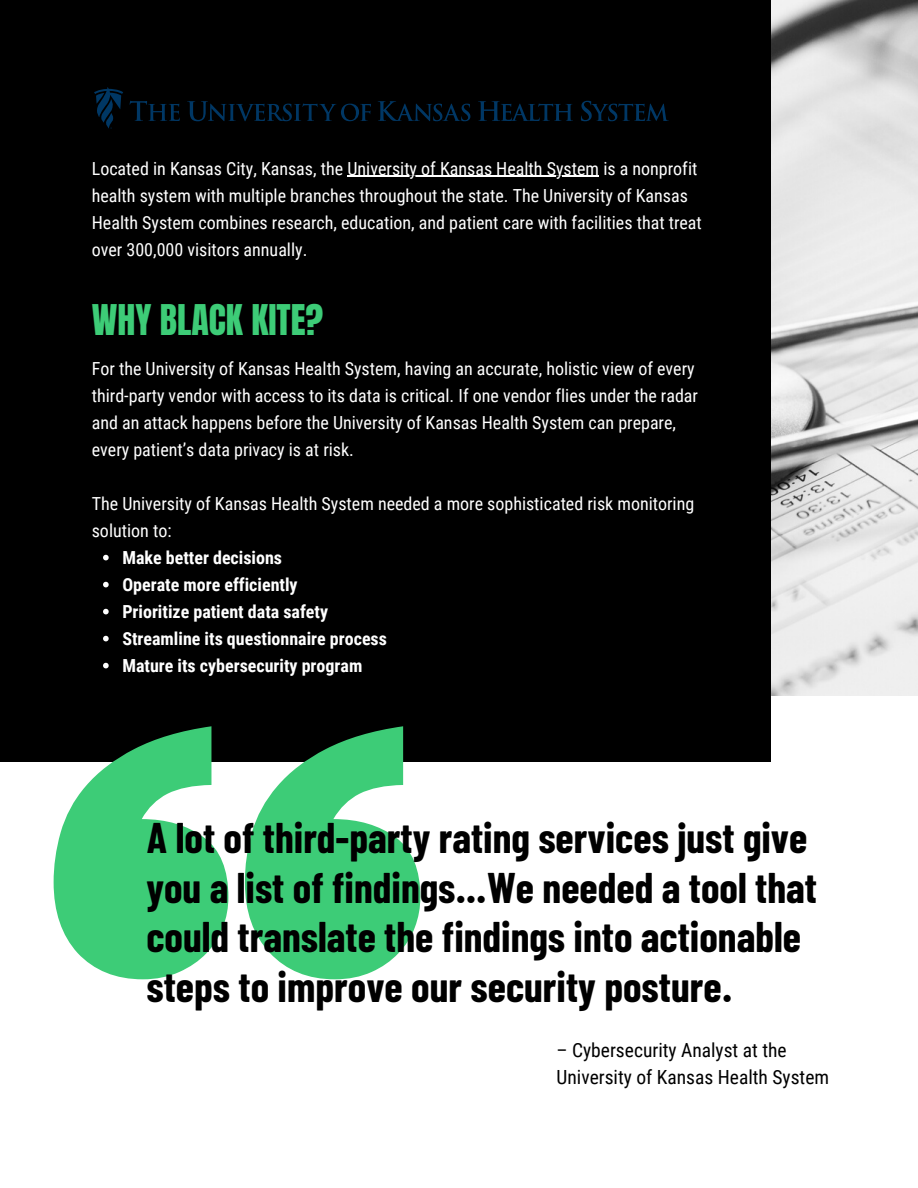
<style>
.page{position:relative;width:918px;height:1188px;background:#fff}
.page>*{position:absolute;margin:0;border:0;box-sizing:border-box;transform-origin:0 0}
.t1{font:700 41.85px/49.3px "Barlow Condensed";color:#000}
.t2{font:36px "Anton";color:#3dcc77}
.t3{font:19.5px/27px "Roboto Condensed";color:#000}
.t4{font:18px/27px "Roboto Condensed";color:#fff}
.t5{font:700 18px "Roboto Condensed";color:#fff}
</style>
<div class="page">
<img style="left:771px;top:0;width:147px;height:696px">
<div style="left:0;top:0;width:771px;height:762px;background:#000"></div>
<svg style="left:54px;top:726px;width:366px;height:253px;fill:#3dcc77"></svg>
<svg style="left:103px;top:555px;width:6px;height:5px"></svg>
<svg style="left:103px;top:582px;width:6px;height:5px"></svg>
<svg style="left:103px;top:609px;width:6px;height:5px"></svg>
<svg style="left:103px;top:636px;width:6px;height:5px"></svg>
<svg style="left:103px;top:663px;width:6px;height:5px"></svg>
<svg style="left:94px;top:87px;width:575px;height:42px"></svg>
<hr style="left:348px;top:176px;width:251px;height:1px;background:#fff">
<p class="t4" style="left:92px;top:155px;width:612px">Located in Kansas City, Kansas, the University of Kansas Health System is a nonprofit health system with multiple branches throughout the state. The University of Kansas Health System combines research, education, and patient care with facilities that treat over 300,000 visitors annually.</p>
<p class="t2" style="left:92px;top:294px;width:233px">WHY BLACK KITE?</p>
<p class="t4" style="left:92px;top:355px;width:608px">For the University of Kansas Health System, having an accurate, holistic view of every third-party vendor with access to its data is critical. If one vendor flies under the radar and an attack happens before the University of Kansas Health System can prepare, every patient’s data privacy is at risk.</p>
<p class="t4" style="left:92px;top:490px;width:604px">The University of Kansas Health System needed a more sophisticated risk monitoring solution to:</p>
<p class="t5" style="left:122px;top:547px;width:161px">Make better decisions</p>
<p class="t5" style="left:122px;top:574px;width:177px">Operate more efficiently</p>
<p class="t5" style="left:122px;top:601px;width:207px">Prioritize patient data safety</p>
<p class="t5" style="left:122px;top:628px;width:266px">Streamline its questionnaire process</p>
<p class="t5" style="left:122px;top:655px;width:241px">Mature its cybersecurity program</p>
<p class="t1" style="left:146px;top:812px;width:672px">A lot of third-party rating services just give you a list of findings…We needed a tool that could translate the findings into actionable steps to improve our security posture.</p>
<p class="t3" style="left:557px;top:1037px;width:274px">– Cybersecurity Analyst at the<br>University of Kansas Health System</p>
</div>
